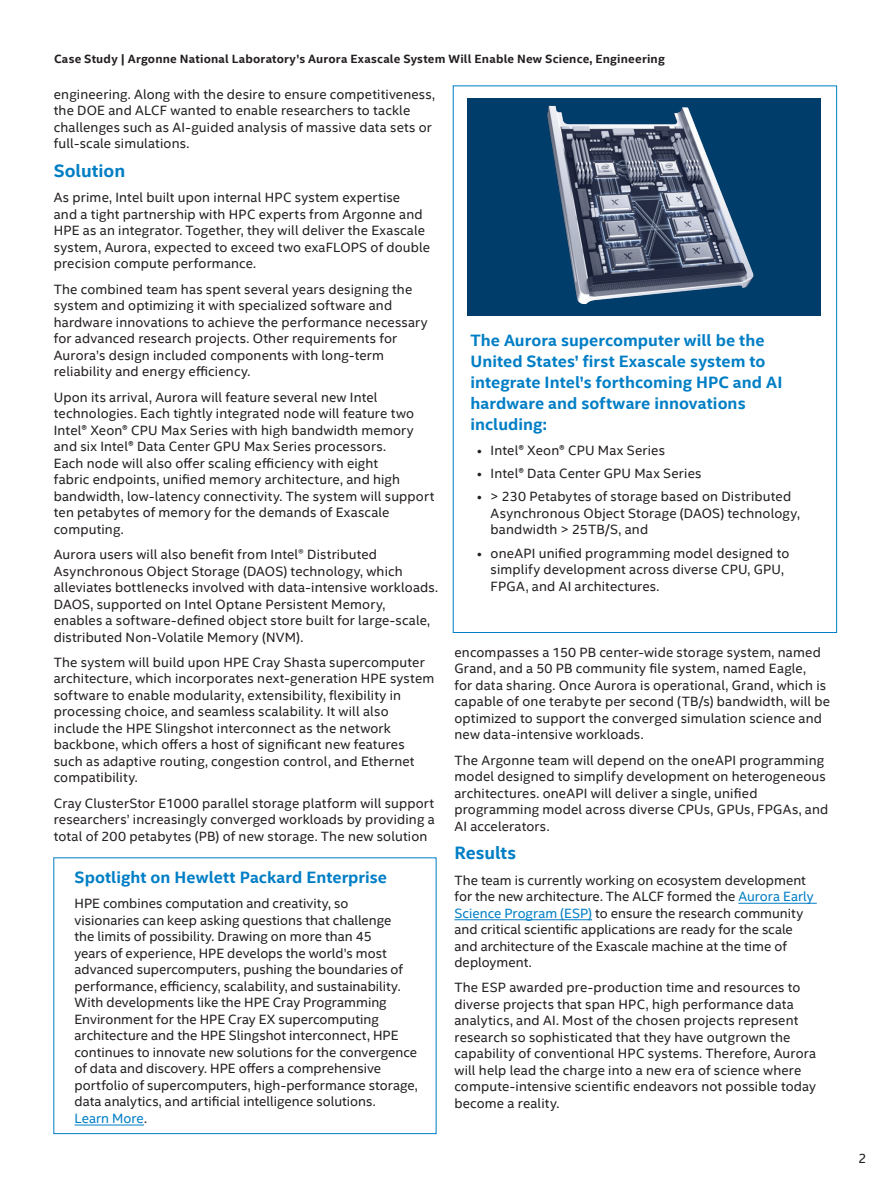
<style>
.page{position:relative;width:891px;height:1188px;background:#fff}
.page>*{position:absolute;margin:0;border:0;box-sizing:border-box;transform-origin:0 0}
.CopyHeaderBlue{font:700 18px "Intel Clear";color:#007ec5}
.Box_Header{font:700 16.5px/21px "Intel Clear";letter-spacing:.005em;color:#007ec5}
.MainCopy___Caption{font:13.5px/16.5px "Intel Clear";letter-spacing:.01em;color:#231f20}
.t1{font:700 12px "Intel Clear";letter-spacing:.015em;color:#231f20}
.s1{font-weight:700}
.s2{color:#007ec5}
</style>
<div class="page">
<hr style="left:738px;top:903px;width:79px;height:1px;background:#007ec5">
<hr style="left:454px;top:919px;width:138px;height:1px;background:#007ec5">
<div style="left:467px;top:99px;width:354px;height:217px;background:#003d6a"></div>
<img style="left:547px;top:105px;width:207px;height:200px">
<hr style="left:75px;top:1125px;width:69px;height:1px;background:#007ec5">
<p class="t1" style="left:54px;top:52px;width:612px">Case Study | Argonne National Laboratory’s Aurora Exascale System Will Enable New Science, Engineering</p>
<p class="MainCopy___Caption" style="left:54px;top:86px;width:383px">engineering. Along with the desire to ensure competitiveness, the DOE and ALCF wanted to enable researchers to tackle challenges such as AI-guided analysis of massive data sets or full-scale simulations.</p>
<p class="CopyHeaderBlue" style="left:54px;top:160px;width:73px">Solution</p>
<p class="MainCopy___Caption" style="left:54px;top:190px;width:378px">As prime, Intel built upon internal HPC system expertise<br>and a tight partnership with HPC experts from Argonne and HPE as an integrator. Together, they will deliver the Exascale system, Aurora, expected to exceed two exaFLOPS of double precision compute performance.</p>
<p class="MainCopy___Caption" style="left:54px;top:281px;width:375px">The combined team has spent several years designing the system and optimizing it with specialized software and hardware innovations to achieve the performance necessary for advanced research projects. Other requirements for Aurora’s design included components with long-term reliability and energy efficiency.</p>
<p class="MainCopy___Caption" style="left:54px;top:389px;width:382px">Upon its arrival, Aurora will feature several new Intel technologies. Each tightly integrated node will feature two Intel<span class="s1">®</span> Xeon<span class="s1">®</span> CPU Max Series with high bandwidth memory and six Intel<span class="s1">®</span> Data Center GPU Max Series processors.<br>Each node will also offer scaling efficiency with eight<br>fabric endpoints, unified memory architecture, and high bandwidth, low-latency connectivity. The system will support ten petabytes of memory for the demands of Exascale computing.</p>
<p class="MainCopy___Caption" style="left:54px;top:546px;width:386px">Aurora users will also benefit from Intel® Distributed Asynchronous Object Storage (DAOS) technology, which alleviates bottlenecks involved with data-intensive workloads.<br>DAOS, supported on Intel Optane Persistent Memory,<br>enables a software-defined object store built for large-scale, distributed Non-Volatile Memory (NVM).</p>
<p class="MainCopy___Caption" style="left:54px;top:654px;width:382px">The system will build upon HPE Cray Shasta supercomputer architecture, which incorporates next-generation HPE system software to enable modularity, extensibility, flexibility in processing choice, and seamless scalability. It will also include the HPE Slingshot interconnect as the network backbone, which offers a host of significant new features such as adaptive routing, congestion control, and Ethernet compatibility.</p>
<p class="MainCopy___Caption" style="left:54px;top:795px;width:382px;text-align:justify">Cray ClusterStor E1000 parallel storage platform will support researchers’ increasingly converged workloads by providing a total of 200 petabytes (PB) of new storage. The new solution</p>
<p class="Box_Header" style="left:470px;top:329px;width:314px">The Aurora supercomputer will be the United States’ first Exascale system to integrate Intel’s forthcoming HPC and AI hardware and software innovations including:</p>
<p class="MainCopy___Caption" style="left:477px;top:442px;width:189px">• Intel<span class="s1">®</span> Xeon<span class="s1">®</span> CPU Max Series</p>
<p class="MainCopy___Caption" style="left:477px;top:465px;width:226px">• Intel<span class="s1">®</span> Data Center GPU Max Series</p>
<p class="MainCopy___Caption" style="left:491px;top:489px;width:311px;text-indent:-14px">• &gt; 230 Petabytes of storage based on Distributed<br>Asynchronous Object Storage (DAOS) technology, bandwidth &gt; 25TB/S, and</p>
<p class="MainCopy___Caption" style="left:491px;top:545px;width:300px;text-indent:-14px">• oneAPI unified programming model designed to simplify development across diverse CPU, GPU,<br>FPGA, and AI architectures.</p>
<p class="MainCopy___Caption" style="left:454px;top:644px;width:377px">encompasses a 150 PB center-wide storage system, named Grand, and a 50 PB community file system, named Eagle,<br>for data sharing. Once Aurora is operational, Grand, which is capable of one terabyte per second (TB/s) bandwidth, will be optimized to support the converged simulation science and new data-intensive workloads.</p>
<p class="MainCopy___Caption" style="left:454px;top:752px;width:375px">The Argonne team will depend on the oneAPI programming model designed to simplify development on heterogeneous architectures. oneAPI will deliver a single, unified programming model across diverse CPUs, GPUs, FPGAs, and AI accelerators.</p>
<p class="CopyHeaderBlue" style="left:454px;top:842px;width:63px">Results</p>
<p class="MainCopy___Caption" style="left:454px;top:872px;width:361px">The team is currently working on ecosystem development for the new architecture. The ALCF formed the <span class="s2">Aurora Early Science Program (ESP)</span> to ensure the research community and critical scientific applications are ready for the scale and architecture of the Exascale machine at the time of deployment.</p>
<p class="MainCopy___Caption" style="left:454px;top:980px;width:363px">The ESP awarded pre-production time and resources to diverse projects that span HPC, high performance data analytics, and AI. Most of the chosen projects represent research so sophisticated that they have outgrown the capability of conventional HPC systems. Therefore, Aurora will help lead the charge into a new era of science where compute-intensive scientific endeavors not possible today become a reality.</p>
<p class="Box_Header" style="left:75px;top:867px;width:314px">Spotlight on Hewlett Packard Enterprise</p>
<p class="MainCopy___Caption" style="left:75px;top:896px;width:345px">HPE combines computation and creativity, so<br>visionaries can keep asking questions that challenge<br>the limits of possibility. Drawing on more than 45<br>years of experience, HPE develops the world’s most advanced supercomputers, pushing the boundaries of performance, efficiency, scalability, and sustainability.<br>With developments like the HPE Cray Programming Environment for the HPE Cray EX supercomputing architecture and the HPE Slingshot interconnect, HPE continues to innovate new solutions for the convergence of data and discovery. HPE offers a comprehensive portfolio of supercomputers, high-performance storage, data analytics, and artificial intelligence solutions.<br><span class="s2">Learn More</span>.</p>
<p class="MainCopy___Caption" style="left:858px;top:1151px;width:10px">2</p>
</div>
